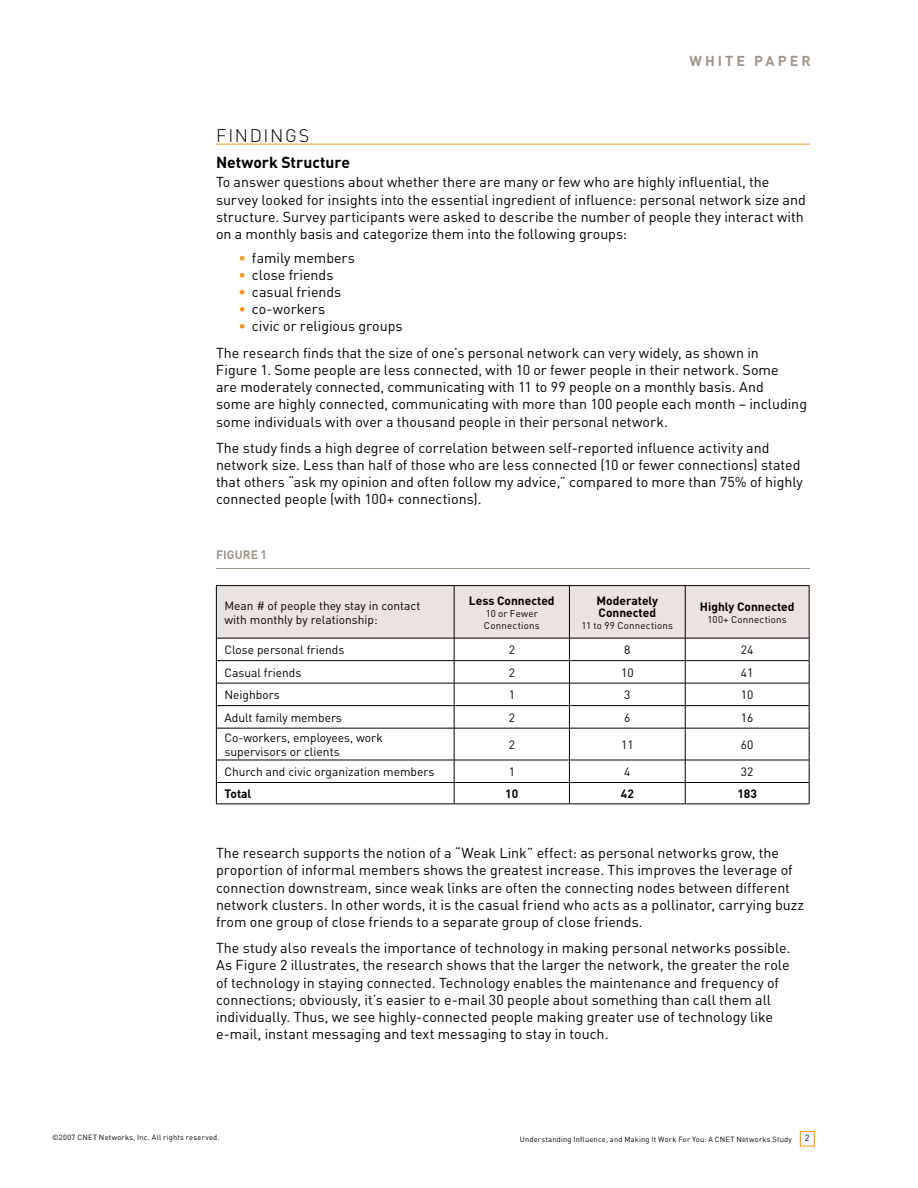
<style>
.page{position:relative;width:918px;height:1188px;background:#fff}
.page>*{position:absolute;margin:0;border:0;box-sizing:border-box;transform-origin:0 0}
.t1{font:300 18px "DIN";letter-spacing:.09em;color:#000}
.t2{font:700 15.75px "DIN";letter-spacing:-.005em;color:#000}
.t3{font:14.25px/17.2px "DIN";color:#000}
.t4{font:700 14.25px "DIN";letter-spacing:.21em;color:#a19589}
.t5{font:12px/13.5px "DIN";color:#000}
.t6{font:700 12px/12px "DIN";color:#000}
.t7{font:700 12px "DIN";letter-spacing:.01em;color:#a19589}
.t8{font:9.75px/12px "DIN";letter-spacing:.02em;color:#000}
.t9{font:7.5px "DIN";letter-spacing:.03em;color:#000}
.s1{color:#f7931d}
</style>
<div class="page">
<div style="left:800px;top:1131px;width:14px;height:15px;border:1px solid #f7931d"></div>
<hr style="left:216px;top:144px;width:594px;height:1px;background:#f7931d">
<svg style="left:217px;top:729px;width:592px;height:74px"></svg>
<hr style="left:216px;top:728px;width:1px;height:32px;background:#000">
<hr style="left:809px;top:728px;width:1px;height:32px;background:#000">
<svg style="left:216px;top:760px;width:1px;height:43px"></svg>
<svg style="left:809px;top:760px;width:1px;height:43px"></svg>
<hr style="left:216px;top:803px;width:238px;height:1px;background:#000">
<hr style="left:454px;top:803px;width:115px;height:1px;background:#000">
<hr style="left:569px;top:803px;width:116px;height:1px;background:#000">
<hr style="left:685px;top:803px;width:125px;height:1px;background:#000">
<svg style="left:216px;top:586px;width:594px;height:142px"></svg>
<hr style="left:217px;top:728px;width:237px;height:1px;background:#000">
<hr style="left:454px;top:728px;width:115px;height:1px;background:#000">
<hr style="left:454px;top:728px;width:1px;height:32px;background:#000">
<hr style="left:569px;top:728px;width:116px;height:1px;background:#000">
<hr style="left:569px;top:728px;width:1px;height:32px;background:#000">
<hr style="left:685px;top:728px;width:124px;height:1px;background:#000">
<hr style="left:685px;top:728px;width:1px;height:32px;background:#000">
<hr style="left:217px;top:760px;width:237px;height:1px;background:#000">
<hr style="left:454px;top:760px;width:115px;height:1px;background:#000">
<hr style="left:569px;top:760px;width:116px;height:1px;background:#000">
<hr style="left:685px;top:760px;width:124px;height:1px;background:#000">
<hr style="left:217px;top:782px;width:237px;height:1px;background:#000">
<hr style="left:454px;top:782px;width:115px;height:1px;background:#000">
<svg style="left:454px;top:760px;width:1px;height:43px"></svg>
<hr style="left:569px;top:782px;width:116px;height:1px;background:#000">
<svg style="left:569px;top:760px;width:1px;height:43px"></svg>
<hr style="left:685px;top:782px;width:124px;height:1px;background:#000">
<svg style="left:685px;top:760px;width:1px;height:43px"></svg>
<hr style="left:216px;top:585px;width:238px;height:1px;background:#000">
<hr style="left:216px;top:586px;width:1px;height:52px;background:#000">
<hr style="left:454px;top:585px;width:115px;height:1px;background:#000">
<hr style="left:569px;top:585px;width:116px;height:1px;background:#000">
<hr style="left:685px;top:585px;width:125px;height:1px;background:#000">
<hr style="left:809px;top:586px;width:1px;height:52px;background:#000">
<hr style="left:454px;top:586px;width:1px;height:52px;background:#000">
<hr style="left:569px;top:586px;width:1px;height:52px;background:#000">
<hr style="left:685px;top:586px;width:1px;height:52px;background:#000">
<hr style="left:217px;top:638px;width:237px;height:1px;background:#000">
<hr style="left:454px;top:638px;width:115px;height:1px;background:#000">
<hr style="left:569px;top:638px;width:116px;height:1px;background:#000">
<hr style="left:685px;top:638px;width:124px;height:1px;background:#000">
<hr style="left:216px;top:568px;width:594px;height:1px;background:#a19589">
<p class="t4" style="left:689px;top:51px;width:123px">WHITE PAPER</p>
<p class="t1" style="left:216px;top:124px;width:95px">FINDINGS</p>
<p class="t2" style="left:216px;top:152px;width:136px">Network Structure</p>
<p class="t3" style="left:216px;top:173px;width:591px">To answer questions about whether there are many or few who are highly influential, the survey looked for insights into the essential ingredient of influence: personal network size and structure. Survey participants were asked to describe the number of people they interact with on a monthly basis and categorize them into the following groups:</p>
<p class="t3" style="left:238px;top:249px;width:118px"><span class="s1">•</span> family members</p>
<p class="t3" style="left:238px;top:266px;width:96px"><span class="s1">•</span> close friends</p>
<p class="t3" style="left:238px;top:283px;width:104px"><span class="s1">•</span> casual friends</p>
<p class="t3" style="left:238px;top:300px;width:88px"><span class="s1">•</span> co-workers</p>
<p class="t3" style="left:216px;top:313px;width:544px;line-height:26.1px;text-indent:22px"><span class="s1">•</span> civic or religious groups<br>The research finds that the size of one’s personal network can very widely, as shown in</p>
<p class="t3" style="left:216px;top:361px;width:593px">Figure 1 . Some people are less connected, with 1 0 or fewer people in their network. Some<br>are moderately connected, communicating with 11 to 99 people on a monthly basis. And<br>some are highly connected, communicating with more than 1 00 people each month – including some individuals with over a thousand people in their personal network.</p>
<p class="t3" style="left:216px;top:439px;width:588px">The study finds a high degree of correlation between self-reported influence activity and network size. Less than half of those who are less connected (1 0 or fewer connections) stated that others “ask my opinion and often follow my advice,” compared to more than 75% of highly connected people (with 1 00+ connections).</p>
<p class="t7" style="left:216px;top:547px;width:53px">FIGURE 1</p>
<p class="t5" style="left:224px;top:599px;width:197px">Mean # of people they stay in contact with monthly by relationship:</p>
<p class="t6" style="left:469px;top:594px;width:87px">Less Connected</p>
<p class="t8" style="left:484px;top:607px;width:57px">1 0 or Fewer<br>Connections</p>
<p class="t6" style="left:597px;top:594px;width:63px">Moderately<br>Connected</p>
<p class="t8" style="left:582px;top:619px;width:93px">11 to 99 Connections</p>
<p class="t6" style="left:700px;top:600px;width:96px">Highly Connected</p>
<p class="t8" style="left:708px;top:613px;width:81px">1 00+ Connections</p>
<p class="t5" style="left:224px;top:643px;width:121px">Close personal friends</p>
<p class="t5" style="left:509px;top:643px;width:8px">2</p>
<p class="t5" style="left:624px;top:643px;width:8px">8</p>
<p class="t5" style="left:741px;top:643px;width:14px">24</p>
<p class="t5" style="left:224px;top:665px;width:78px">Casual friends</p>
<p class="t5" style="left:509px;top:665px;width:8px">2</p>
<p class="t5" style="left:621px;top:665px;width:14px">1 0</p>
<p class="t5" style="left:741px;top:665px;width:10px">41</p>
<p class="t5" style="left:224px;top:688px;width:57px">Neighbors</p>
<p class="t5" style="left:509px;top:688px;width:4px">1</p>
<p class="t5" style="left:624px;top:688px;width:8px">3</p>
<p class="t5" style="left:741px;top:688px;width:14px">1 0</p>
<p class="t5" style="left:224px;top:710px;width:119px">Adult family members</p>
<p class="t5" style="left:509px;top:710px;width:8px">2</p>
<p class="t5" style="left:624px;top:710px;width:8px">6</p>
<p class="t5" style="left:741px;top:710px;width:14px">1 6</p>
<p class="t5" style="left:224px;top:731px;width:160px">Co-workers, employees, work supervisors or clients</p>
<p class="t5" style="left:509px;top:738px;width:8px">2</p>
<p class="t5" style="left:621px;top:738px;width:6px">11</p>
<p class="t5" style="left:741px;top:738px;width:14px">60</p>
<p class="t5" style="left:224px;top:765px;width:211px">Church and civic organization members</p>
<p class="t5" style="left:509px;top:765px;width:4px">1</p>
<p class="t5" style="left:624px;top:765px;width:8px">4</p>
<p class="t5" style="left:741px;top:765px;width:14px">32</p>
<p class="t6" style="left:224px;top:787px;width:29px">Total</p>
<p class="t6" style="left:505px;top:787px;width:15px">10</p>
<p class="t6" style="left:621px;top:787px;width:15px">42</p>
<p class="t6" style="left:737px;top:787px;width:21px">183</p>
<p class="t3" style="left:216px;top:844px;width:590px">The research supports the notion of a “Weak Link” effect: as personal networks grow, the proportion of informal members shows the greatest increase. This improves the leverage of connection downstream, since weak links are often the connecting nodes between different network clusters. In other words, it is the casual friend who acts as a pollinator, carrying buzz from one group of close friends to a separate group of close friends.</p>
<p class="t3" style="left:216px;top:939px;width:576px">The study also reveals the importance of technology in making personal networks possible.<br>As Figure 2 illustrates, the research shows that the larger the network, the greater the role of technology in staying connected. Technology enables the maintenance and frequency of connections; obviously, it’s easier to e-mail 30 people about something than call them all individually. Thus, we see highly-connected people making greater use of technology like e-mail, instant messaging and text messaging to stay in touch.</p>
<p class="t9" style="left:52px;top:1133px;width:169px">©2007 CNET Networks, Inc. All rights reserved.</p>
<p class="t9" style="left:520px;top:1134px;width:274px">Understanding Influence, and Making It Work For You: A CNET Networks Study</p>
</div>
